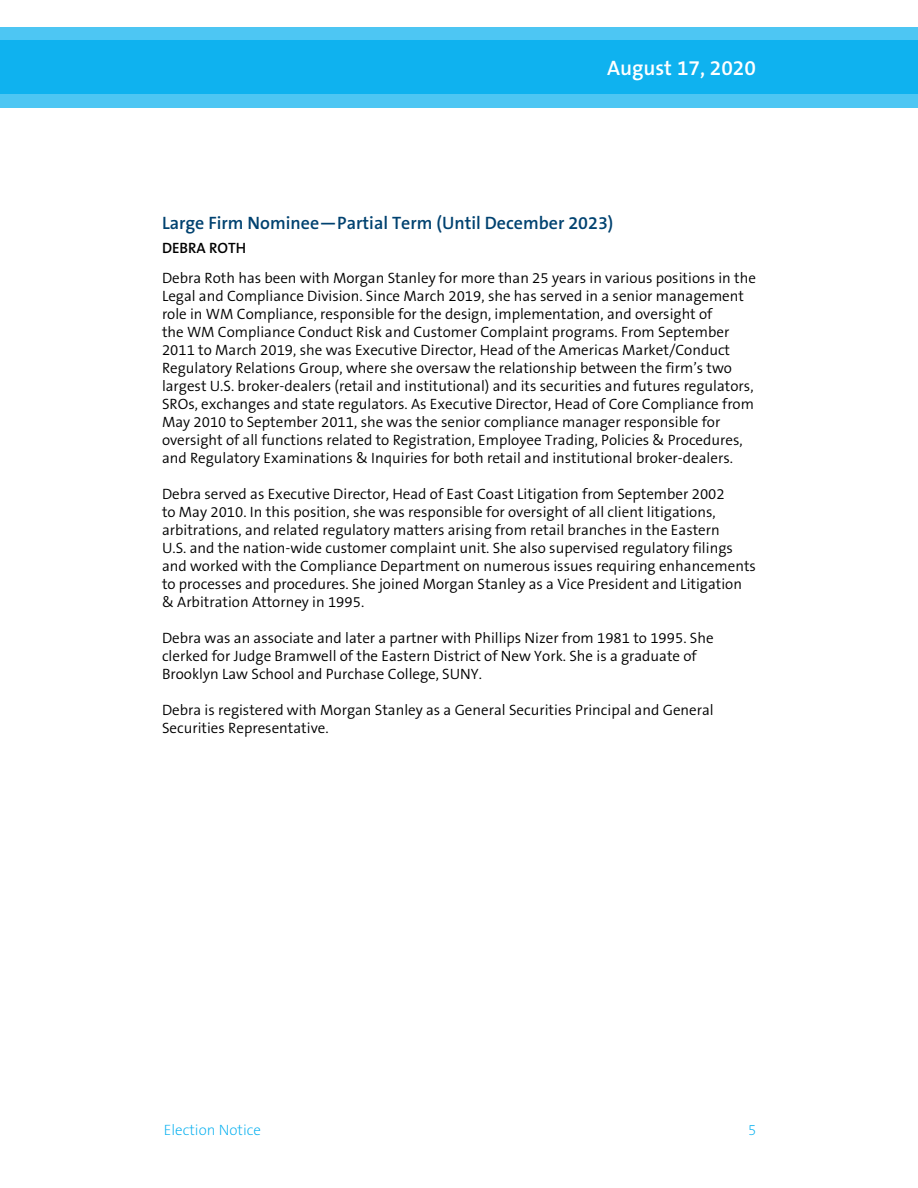
<style>
.page{position:relative;width:918px;height:1188px;background:#fff}
.page>*{position:absolute;margin:0;border:0;box-sizing:border-box;transform-origin:0 0}
.t1{font:600 21px "The Sans B6";color:#fff}
.t2{font:600 18px "The Sans B6";color:#004270}
.t3{font:300 15px/18px "The Sans B4";color:#000}
.t4{font:200 15px "The Sans B2";color:#00aeef}
.t5{font:600 15px "The Sans B6";color:#000}
</style>
<div class="page">
<div style="left:0;top:27px;width:918px;height:81px;background:#4dc6f3"></div>
<div style="left:0;top:40px;width:918px;height:54px;background:#0fb2ef"></div>
<h1 class="t1" style="left:607px;top:57px;width:150px">August 17, 2020</h1>
<p class="t2" style="left:162px;top:214px;width:453px">Large Firm Nominee—Partial Term (Until December 2023)</p>
<p class="t5" style="left:162px;top:240px;width:86px">DEBRA ROTH</p>
<p class="t3" style="left:162px;top:270px;width:596px">Debra Roth has been with Morgan Stanley for more than 25 years in various positions in the Legal and Compliance Division. Since March 2019, she has served in a senior management role in WM Compliance, responsible for the design, implementation, and oversight of<br>the WM Compliance Conduct Risk and Customer Complaint programs. From September 2011 to March 2019, she was Executive Director, Head of the Americas Market/Conduct Regulatory Relations Group, where she oversaw the relationship between the firm’s two largest U.S. broker-dealers (retail and institutional) and its securities and futures regulators, SROs, exchanges and state regulators. As Executive Director, Head of Core Compliance from May 2010 to September 2011, she was the senior compliance manager responsible for oversight of all functions related to Registration, Employee Trading, Policies &amp; Procedures, and Regulatory Examinations &amp; Inquiries for both retail and institutional broker-dealers.</p>
<p class="t3" style="left:162px;top:486px;width:595px">Debra served as Executive Director, Head of East Coast Litigation from September 2002<br>to May 2010. In this position, she was responsible for oversight of all client litigations, arbitrations, and related regulatory matters arising from retail branches in the Eastern<br>U.S. and the nation-wide customer complaint unit. She also supervised regulatory filings and worked with the Compliance Department on numerous issues requiring enhancements to processes and procedures. She joined Morgan Stanley as a Vice President and Litigation &amp; Arbitration Attorney in 1995.</p>
<p class="t3" style="left:162px;top:630px;width:553px">Debra was an associate and later a partner with Phillips Nizer from 1981 to 1995. She clerked for Judge Bramwell of the Eastern District of New York. She is a graduate of<br>Brooklyn Law School and Purchase College, SUNY.</p>
<p class="t3" style="left:162px;top:702px;width:553px">Debra is registered with Morgan Stanley as a General Securities Principal and General<br>Securities Representative.</p>
<p class="t4" style="left:164px;top:1122px;width:99px">Election Notice</p>
<p class="t4" style="left:748px;top:1122px;width:10px">5</p>
</div>
